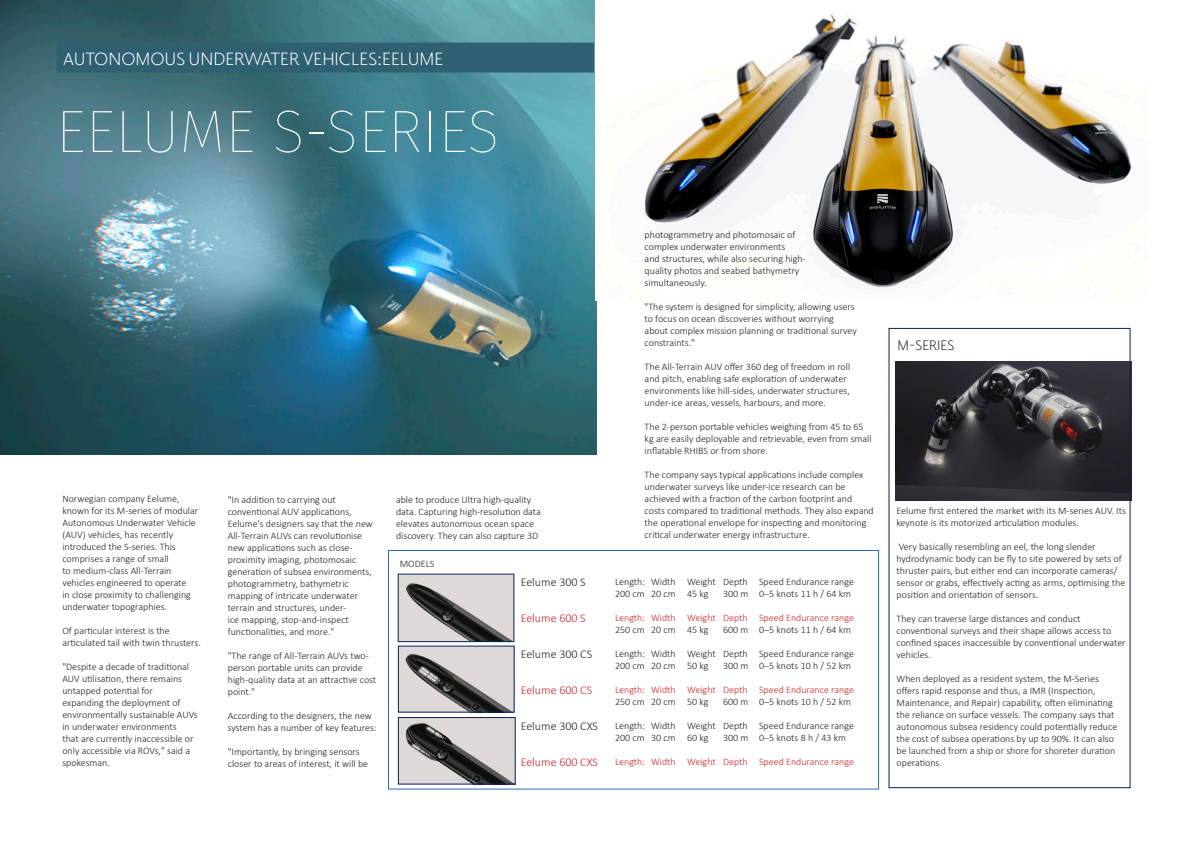
<style>
.page{position:relative;width:1191px;height:842px;background:#fff}
.page>*{position:absolute;margin:0;border:0;box-sizing:border-box;transform-origin:0 0}
.Contents_Body_Text{font:100 60px "Fira Sans";color:#fff}
.Contents_Body_Text-2{font:300 18px "Elido";color:#fff}
.Contents_Body_Text-3{font:300 14px "Elido";color:#231f20}
.Contents_Body_Text-4{font:300 12px "Calibri";color:#231f20}
.Contents_Body_Text-5{font:300 12px "Calibri";color:#d1232a}
.Contents_Body_Text-6{font:300 10px/12px "Calibri";color:#231f20}
.Contents_Body_Text-7{font:300 10px "Calibri";color:#d1232a}
</style>
<div class="page">
<img style="left:0;top:0;width:596px;height:454px">
<img style="left:595px;top:0;width:537px;height:300px">
<img style="left:895px;top:361px;width:236px;height:140px">
<div style="left:888px;top:328px;width:242px;height:460px;border:1px solid #08215a"></div>
<img style="left:400px;top:648px;width:112px;height:62px">
<div style="left:398px;top:646px;width:116px;height:66px;border:1px solid #08215a"></div>
<img style="left:400px;top:719px;width:113px;height:63px">
<div style="left:398px;top:717px;width:117px;height:67px;border:1px solid #08215a"></div>
<img style="left:400px;top:576px;width:112px;height:64px">
<div style="left:398px;top:574px;width:116px;height:68px;border:1px solid #08215a"></div>
<div style="left:388px;top:550px;width:491px;height:239px;border:1px solid #2a6cb4"></div>
<div style="left:57px;top:43px;width:537px;height:30px;background:#306173"></div>
<p class="Contents_Body_Text-2" style="left:63px;top:47px;width:381px">AUTONOMOUS UNDERWATER VEHICLES:EELUME</p>
<p class="Contents_Body_Text" style="left:56px;top:89px;width:445px">EELUME S-SERIES</p>
<p class="Contents_Body_Text-6" style="left:62px;top:493px;width:137px">Norwegian company Eelume, known for its M-series of modular<br>Autonomous Underwater Vehicle (AUV) vehicles, has recently introduced the S-series. This comprises a range of small<br>to medium-class All-Terrain vehicles engineered to operate<br>in close proximity to challenging underwater topographies.</p>
<p class="Contents_Body_Text-6" style="left:62px;top:625px;width:140px">Of particular interest is the articulated tail with twin thrusters.</p>
<p class="Contents_Body_Text-6" style="left:62px;top:661px;width:137px">"Despite a decade of traditional<br>AUV utilisation, there remains untapped potential for<br>expanding the deployment of environmentally sustainable AUVs in underwater environments<br>that are currently inaccessible or only accessible via ROVs," said a spokesman.</p>
<p class="Contents_Body_Text-6" style="left:228px;top:493px;width:147px">"In addition to carrying out conventional AUV applications,<br>Eelume's designers say that the new<br>All-Terrain AUVs can revolutionise new applications such as close&shy;proximity imaging, photomosaic generation of subsea environments, photogrammetry, bathymetric mapping of intricate underwater terrain and structures, under-<br>ice mapping, stop-and-inspect functionalities, and more."</p>
<p class="Contents_Body_Text-6" style="left:228px;top:649px;width:150px">"The range of All-Terrain AUVs two&shy;person portable units can provide high-quality data at an attractive cost point."</p>
<p class="Contents_Body_Text-6" style="left:228px;top:709px;width:150px">According to the designers, the new system has a number of key features:</p>
<p class="Contents_Body_Text-6" style="left:228px;top:745px;width:142px">"Importantly, by bringing sensors closer to areas of interest, it will be</p>
<p class="Contents_Body_Text-6" style="left:396px;top:493px;width:146px">able to produce Ultra high-quality data. Capturing high-resolution data elevates autonomous ocean space discovery. They can also capture 3D</p>
<p class="Contents_Body_Text-6" style="left:400px;top:558px;width:36px">MODELS</p>
<p class="Contents_Body_Text-4" style="left:521px;top:574px;width:66px">Eelume 300 S</p>
<p class="Contents_Body_Text-5" style="left:521px;top:610px;width:66px">Eelume 600 S</p>
<p class="Contents_Body_Text-4" style="left:521px;top:646px;width:73px">Eelume 300 CS</p>
<p class="Contents_Body_Text-5" style="left:521px;top:682px;width:73px">Eelume 600 CS</p>
<p class="Contents_Body_Text-4" style="left:521px;top:718px;width:79px">Eelume 300 CXS</p>
<p class="Contents_Body_Text-5" style="left:521px;top:754px;width:79px">Eelume 600 CXS</p>
<p class="Contents_Body_Text-6" style="left:644px;top:228px;width:163px">photogrammetry and photomosaic of complex underwater environments<br>and structures, while also securing high&shy;quality photos and seabed bathymetry simultaneously.</p>
<p class="Contents_Body_Text-6" style="left:644px;top:300px;width:214px">"The system is designed for simplicity, allowing users to focus on ocean discoveries without worrying about complex mission planning or traditional survey constraints."</p>
<p class="Contents_Body_Text-6" style="left:644px;top:360px;width:207px">The All-Terrain AUV offer 360 deg of freedom in roll and pitch, enabling safe exploration of underwater environments like hill-sides, underwater structures, under-ice areas, vessels, harbours, and more.</p>
<p class="Contents_Body_Text-6" style="left:644px;top:420px;width:228px">The 2-person portable vehicles weighing from 45 to 65 kg are easily deployable and retrievable, even from small inflatable RHIBS or from shore.</p>
<p class="Contents_Body_Text-6" style="left:644px;top:468px;width:231px">The company says typical applications include complex underwater surveys like under-ice research can be achieved with a fraction of the carbon footprint and costs compared to traditional methods. They also expand the operational envelope for inspecting and monitoring critical underwater energy infrastructure.</p>
<p class="Contents_Body_Text-6" style="left:615px;top:576px;width:240px">Length: Width Weight Depth Speed Endurance range</p>
<p class="Contents_Body_Text-6" style="left:615px;top:588px;width:95px">200 cm 20 cm 45 kg</p>
<p class="Contents_Body_Text-6" style="left:723px;top:588px;width:130px">300 m 0–5 knots 11 h / 64 km</p>
<p class="Contents_Body_Text-7" style="left:615px;top:612px;width:240px">Length: Width Weight Depth Speed Endurance range</p>
<p class="Contents_Body_Text-6" style="left:615px;top:624px;width:95px">250 cm 20 cm 45 kg</p>
<p class="Contents_Body_Text-6" style="left:723px;top:624px;width:130px">600 m 0–5 knots 11 h / 64 km</p>
<p class="Contents_Body_Text-6" style="left:615px;top:648px;width:240px">Length: Width Weight Depth Speed Endurance range</p>
<p class="Contents_Body_Text-6" style="left:615px;top:660px;width:95px">200 cm 20 cm 50 kg</p>
<p class="Contents_Body_Text-6" style="left:723px;top:660px;width:130px">300 m 0–5 knots 10 h / 52 km</p>
<p class="Contents_Body_Text-7" style="left:615px;top:684px;width:240px">Length: Width Weight Depth Speed Endurance range</p>
<p class="Contents_Body_Text-6" style="left:615px;top:696px;width:95px">250 cm 20 cm 50 kg</p>
<p class="Contents_Body_Text-6" style="left:723px;top:696px;width:130px">600 m 0–5 knots 10 h / 52 km</p>
<p class="Contents_Body_Text-6" style="left:615px;top:720px;width:240px">Length: Width Weight Depth Speed Endurance range</p>
<p class="Contents_Body_Text-6" style="left:615px;top:732px;width:95px">200 cm 30 cm 60 kg</p>
<p class="Contents_Body_Text-6" style="left:723px;top:732px;width:125px">300 m 0–5 knots 8 h / 43 km</p>
<p class="Contents_Body_Text-7" style="left:615px;top:756px;width:240px">Length: Width Weight Depth Speed Endurance range</p>
<p class="Contents_Body_Text-3" style="left:897px;top:336px;width:58px">M-SERIES</p>
<p class="Contents_Body_Text-6" style="left:896px;top:504px;width:231px">Eelume first entered the market with its M-series AUV. Its keynote is its motorized articulation modules.</p>
<p class="Contents_Body_Text-6" style="left:896px;top:540px;width:230px">Very basically resembling an eel, the long slender hydrodynamic body can be fly to site powered by sets of thruster pairs, but either end can incorporate cameras/ sensor or grabs, effectively acting as arms, optimising the position and orientation of sensors.</p>
<p class="Contents_Body_Text-6" style="left:896px;top:612px;width:231px">They can traverse large distances and conduct conventional surveys and their shape allows access to confined spaces inaccessible by conventional underwater vehicles.</p>
<p class="Contents_Body_Text-6" style="left:896px;top:672px;width:222px">When deployed as a resident system, the M-Series offers rapid response and thus, a IMR (Inspection, Maintenance, and Repair) capability, often eliminating the reliance on surface vessels. The company says that autonomous subsea residency could potentially reduce the cost of subsea operations by up to 90%. It can also be launched from a ship or shore for shoreter duration operations.</p>
</div>
